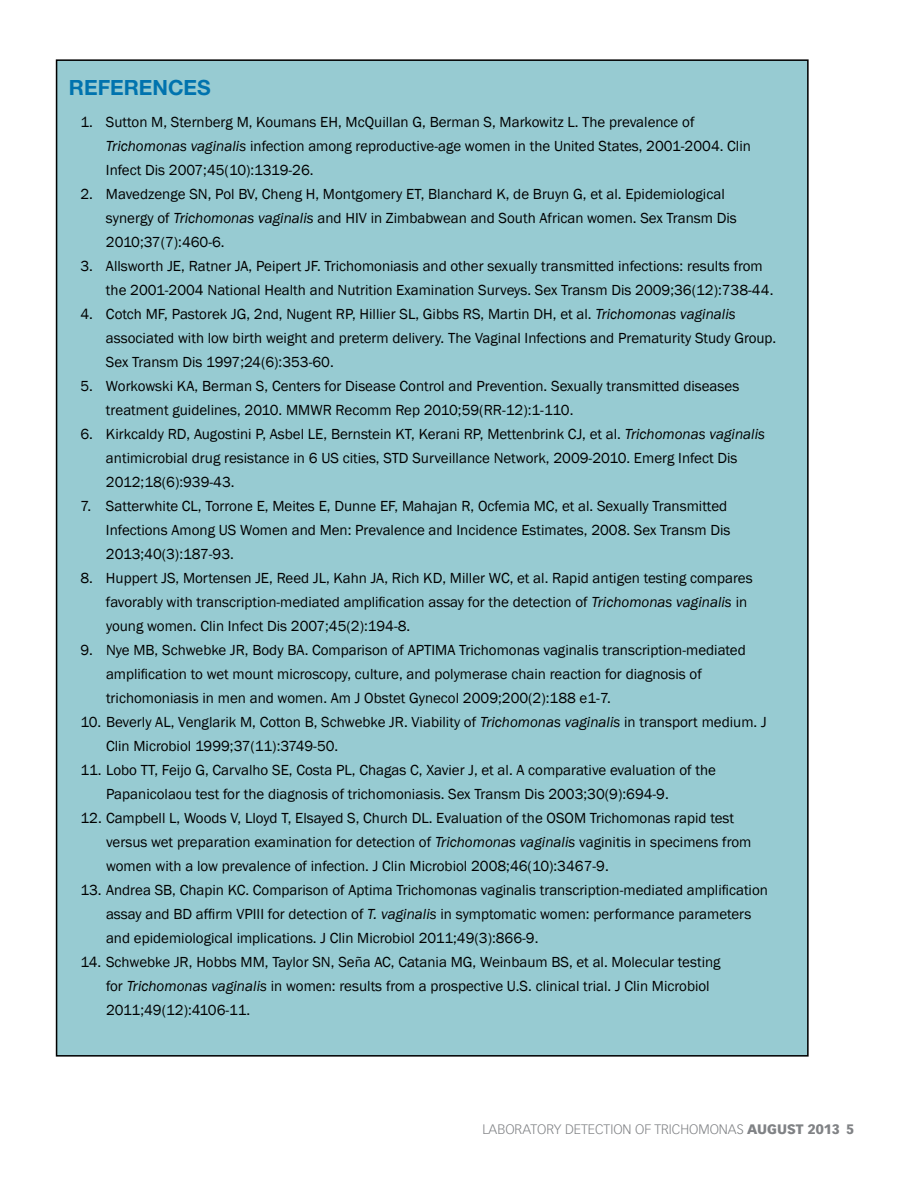
<style>
.page{position:relative;width:918px;height:1188px;background:#fff}
.page>*{position:absolute;margin:0;border:0;box-sizing:border-box;transform-origin:0 0}
.t1{font:700 21px "Helvetica Neue LT Std";color:#0073ae}
.t2{font:15px/24px "Franklin Gothic";color:#000}
.t3{font:300 13.5px "Vectora LT Std";color:#808285}
.s1{font-style:italic}
.s2{font-weight:900}
</style>
<div class="page">
<div style="left:57px;top:60px;width:751px;height:996px;background:#97cbd2"></div>
<h1 class="t1" style="left:69px;top:74px;width:143px">REFERENCES</h1>
<p class="t2" style="left:106px;top:110px;width:647px;text-indent:-26px">1. Sutton M, Sternberg M, Koumans EH, McQuillan G, Berman S, Markowitz L. The prevalence of<br><span class="s1">Trichomonas vaginalis</span> infection among reproductive-age women in the United States, 2001-2004. Clin<br>Infect Dis 2007;45(10):1319-26.</p>
<p class="t2" style="left:106px;top:182px;width:632px;text-indent:-26px">2. Mavedzenge SN, Pol BV, Cheng H, Montgomery ET, Blanchard K, de Bruyn G, et al. Epidemiological synergy of <span class="s1">Trichomonas vaginalis</span> and HIV in Zimbabwean and South African women. Sex Transm Dis<br>2010;37(7):460-6.</p>
<p class="t2" style="left:106px;top:254px;width:669px;text-indent:-26px">3. Allsworth JE, Ratner JA, Peipert JF. Trichomoniasis and other sexually transmitted infections: results from the 2001-2004 National Health and Nutrition Examination Surveys. Sex Transm Dis 2009;36(12):738-44.</p>
<p class="t2" style="left:106px;top:302px;width:672px;text-indent:-26px">4. Cotch MF, Pastorek JG, 2nd, Nugent RP, Hillier SL, Gibbs RS, Martin DH, et al. <span class="s1">Trichomonas vaginalis </span>associated with low birth weight and preterm delivery. The Vaginal Infections and Prematurity Study Group.<br>Sex Transm Dis 1997;24(6):353-60.</p>
<p class="t2" style="left:106px;top:374px;width:635px;text-indent:-26px">5. Workowski KA, Berman S, Centers for Disease Control and Prevention. Sexually transmitted diseases treatment guidelines, 2010. MMWR Recomm Rep 2010;59(RR-12):1-110.</p>
<p class="t2" style="left:106px;top:422px;width:661px;text-indent:-26px">6. Kirkcaldy RD, Augostini P, Asbel LE, Bernstein KT, Kerani RP, Mettenbrink CJ, et al. <span class="s1">Trichomonas vaginalis </span>antimicrobial drug resistance in 6 US cities, STD Surveillance Network, 2009-2010. Emerg Infect Dis<br>2012;18(6):939-43.</p>
<p class="t2" style="left:106px;top:494px;width:626px;text-indent:-26px">7. Satterwhite CL, Torrone E, Meites E, Dunne EF, Mahajan R, Ocfemia MC, et al. Sexually Transmitted<br>Infections Among US Women and Men: Prevalence and Incidence Estimates, 2008. Sex Transm Dis<br>2013;40(3):187-93.</p>
<p class="t2" style="left:106px;top:566px;width:648px;text-indent:-26px">8. Huppert JS, Mortensen JE, Reed JL, Kahn JA, Rich KD, Miller WC, et al. Rapid antigen testing compares favorably with transcription-mediated amplification assay for the detection of <span class="s1">Trichomonas vaginalis</span> in young women. Clin Infect Dis 2007;45(2):194-8.</p>
<p class="t2" style="left:106px;top:638px;width:641px;text-indent:-26px">9. Nye MB, Schwebke JR, Body BA. Comparison of APTIMA Trichomonas vaginalis transcription-mediated amplification to wet mount microscopy, culture, and polymerase chain reaction for diagnosis of trichomoniasis in men and women. Am J Obstet Gynecol 2009;200(2):188 e1-7.</p>
<p class="t2" style="left:106px;top:710px;width:662px;text-indent:-26px">10. Beverly AL, Venglarik M, Cotton B, Schwebke JR. Viability of <span class="s1">Trichomonas vaginalis</span> in transport medium. J<br>Clin Microbiol 1999;37(11):3749-50.</p>
<p class="t2" style="left:106px;top:758px;width:612px;text-indent:-26px">11. Lobo TT, Feijo G, Carvalho SE, Costa PL, Chagas C, Xavier J, et al. A comparative evaluation of the<br>Papanicolaou test for the diagnosis of trichomoniasis. Sex Transm Dis 2003;30(9):694-9.</p>
<p class="t2" style="left:106px;top:806px;width:647px;text-indent:-26px">12. Campbell L, Woods V, Lloyd T, Elsayed S, Church DL. Evaluation of the OSOM Trichomonas rapid test versus wet preparation examination for detection of <span class="s1">Trichomonas vaginalis</span> vaginitis in specimens from women with a low prevalence of infection. J Clin Microbiol 2008;46(10):3467-9.</p>
<p class="t2" style="left:106px;top:878px;width:663px;text-indent:-26px">13. Andrea SB, Chapin KC. Comparison of Aptima Trichomonas vaginalis transcription-mediated amplification assay and BD affirm VPIII for detection of <span class="s1">T. vaginalis</span> in symptomatic women: performance parameters and epidemiological implications. J Clin Microbiol 2011;49(3):866-9.</p>
<p class="t2" style="left:106px;top:950px;width:616px;text-indent:-26px">14. Schwebke JR, Hobbs MM, Taylor SN, Seña AC, Catania MG, Weinbaum BS, et al. Molecular testing for <span class="s1">Trichomonas vaginalis</span> in women: results from a prospective U.S. clinical trial. J Clin Microbiol<br>2011;49(12):4106-11.</p>
<p class="t3" style="left:482px;top:1122px;width:373px">LABORATORY DETECTION OF TRICHOMONAS <span class="s2">AUGUST 2013 5</span></p>
</div>
